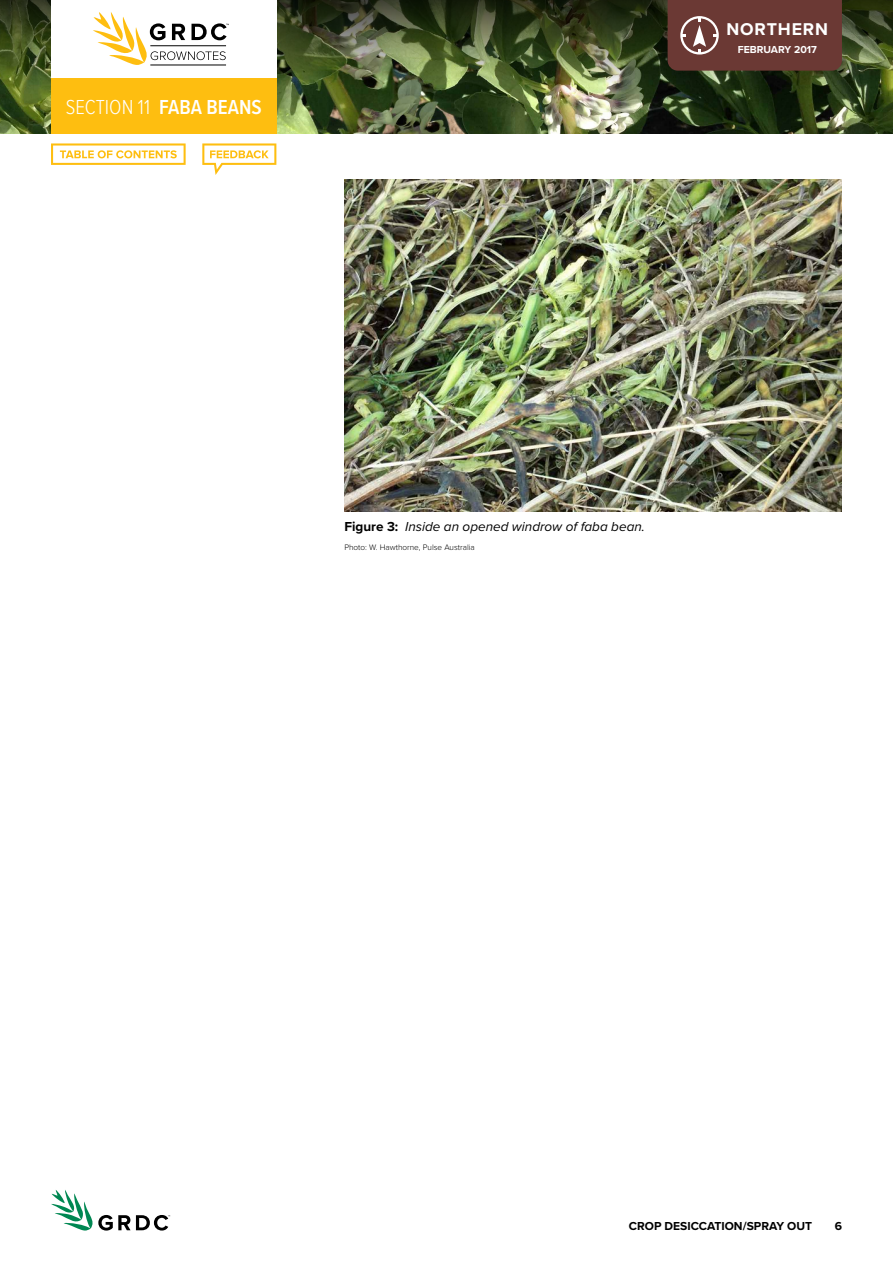
<style>
.page{position:relative;width:893px;height:1263px;background:#fff}
.page>*{position:absolute;margin:0;border:0;box-sizing:border-box;transform-origin:0 0}
.t1{font:300 21px "Proxima Nova Cond";color:#fff}
.t2{font:600 21px "Proxima Nova Cond";color:#fff}
.t3{font:700 17.7px "Proxima Nova";letter-spacing:.05em;color:#fff}
.t4{font:italic 13.5px "Proxima Nova";color:#000}
.t5{font:700 12px "Proxima Nova";color:#000}
.t6{font:700 10.5px "Proxima Nova";color:#fff}
.t7{font:300 8.25px "Proxima Nova";color:#000}
.s1{font-weight:600}
.s2{font-weight:700;font-style:normal}
</style>
<div class="page">
<img style="left:0;top:117px;width:893px;height:16px">
<img style="left:0;top:0;width:893px;height:117px">
<svg style="left:51px;top:1190px;width:119px;height:41px"></svg>
<div style="left:51px;top:0;width:225px;height:81px;background:#fff"></div>
<div style="left:51px;top:78px;width:225px;height:55px;background:#febe10"></div>
<svg style="left:51px;top:143px;width:135px;height:22px"></svg>
<svg style="left:202px;top:143px;width:74px;height:32px"></svg>
<div style="left:668px;top:0;width:174px;height:71px;background:#6b3934"></div>
<hr style="left:150px;top:65px;width:76px;height:1px;background:#000">
<svg style="left:93px;top:12px;width:136px;height:53px"></svg>
<img style="left:344px;top:180px;width:498px;height:332px">
<h1 class="t1" style="left:66px;top:91px;width:105px">SECTION 11 <span class="s1">FABA</span></h1>
<h1 class="t2" style="left:207px;top:91px;width:12px">BEANS</h1>
<h2 class="t3" style="left:726px;top:19px;width:103px">NORTHERN</h2>
<p class="t6" style="left:738px;top:41px;width:81px">FEBRUARY 2017</p>
<p class="t4" style="left:344px;top:517px;width:302px"><span class="s2">FIGURE 3:</span> Inside an opened windrow of faba bean.</p>
<p class="t7" style="left:344px;top:541px;width:132px">Photo: W. Hawthorne, Pulse Australia</p>
<p class="t5" style="left:629px;top:1217px;width:185px">CROP DESICCATION/SPRAY OUT</p>
<p class="t5" style="left:835px;top:1217px;width:9px">6</p>
</div>
